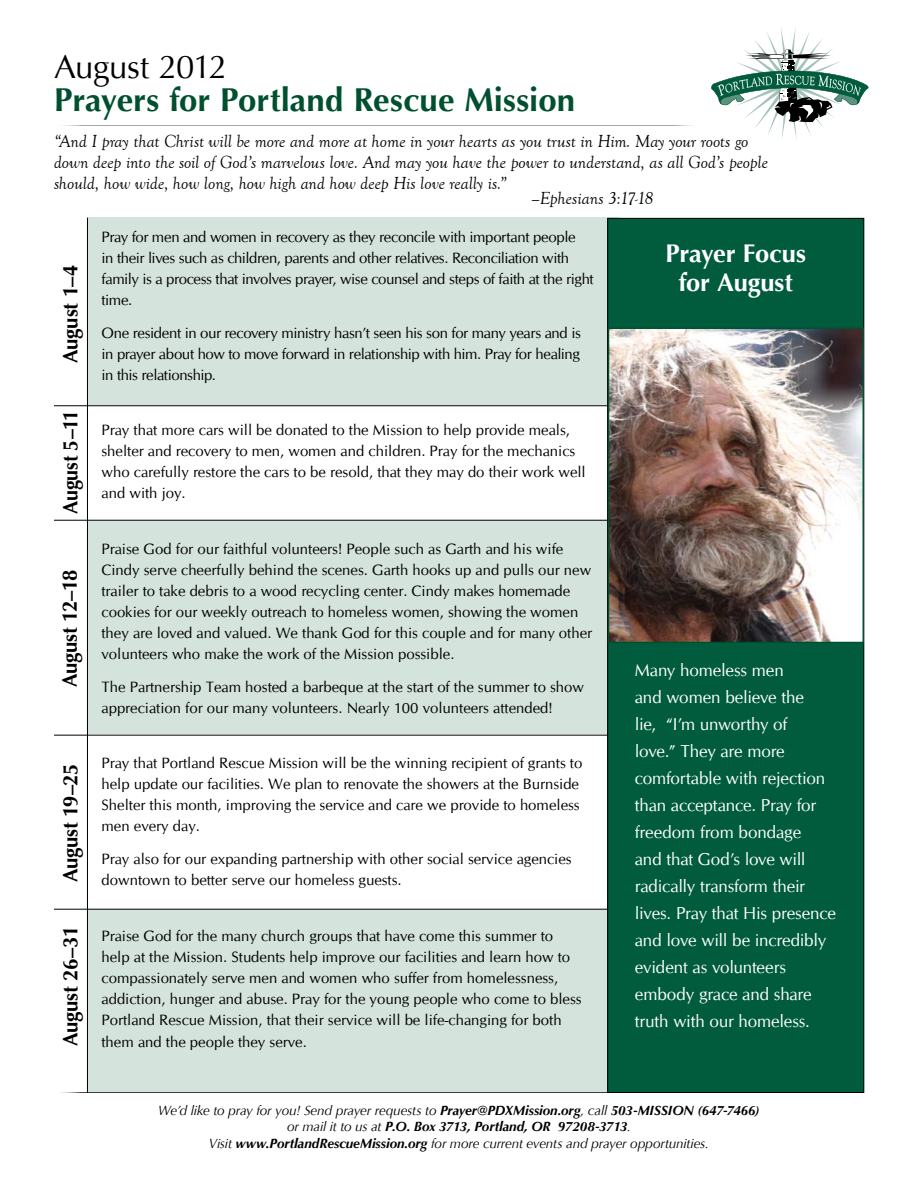
<style>
.page{position:relative;width:918px;height:1188px;background:#fff}
.page>*{position:absolute;margin:0;border:0;box-sizing:border-box;transform-origin:0 0}
.t1{font:700 33px "Optima";color:#00502f}
.t2{font:33px "Optima";letter-spacing:-.02em;color:#000}
.t3{font:700 25.5px/28.5px "Optima";letter-spacing:-.01em;color:#fff;text-align:center}
.t4{font:700 21px "Optima";letter-spacing:-.01em;color:#000}
.t5{font:700 21px "Optima";letter-spacing:-.01em;color:#000;scale:.94 1}
.t6{font:italic 18px/21px "Goudy Old Style T";color:#000}
.t7{font:17.25px/27px "CG Omega";letter-spacing:-.01em;color:#fff}
.t8{font:15px/21px "CG Omega";color:#000}
.t9{font:15px/21px "CG Omega";letter-spacing:-.025em;color:#000}
.t10{font:italic 13.5px/16.5px "Optima";letter-spacing:-.015em;color:#000;text-align:center}
.s1{font-weight:700}
</style>
<div class="page">
<div style="left:87px;top:909px;width:531px;height:184px;background:#d4e3dc"></div>
<div style="left:87px;top:521px;width:531px;height:213px;background:#d4e3dc"></div>
<div style="left:88px;top:218px;width:531px;height:187px;background:#d4e3dc"></div>
<svg style="left:711px;top:28px;width:157px;height:111px"></svg>
<hr style="left:54px;top:125px;width:648px;height:1px;background:#000">
<hr style="left:87px;top:218px;width:1px;height:875px;background:#000">
<hr style="left:54px;top:735px;width:562px;height:1px;background:#000">
<hr style="left:54px;top:520px;width:562px;height:1px;background:#000">
<hr style="left:54px;top:405px;width:562px;height:1px;background:#000">
<hr style="left:54px;top:1092px;width:810px;height:1px;background:#000">
<hr style="left:54px;top:909px;width:562px;height:1px;background:#000">
<div style="left:608px;top:218px;width:256px;height:875px;background:#005c3d"></div>
<img style="left:610px;top:330px;width:252px;height:311px">
<div style="left:608px;top:328px;width:256px;height:315px;border:1px solid #00502f"></div>
<h1 class="t2" style="left:54px;top:48px;width:175px">August 2012</h1>
<h1 class="t1" style="left:54px;top:81px;width:523px">Prayers for Portland Rescue Mission</h1>
<p class="t6" style="left:54px;top:131px;width:716px">“And I pray that Christ will be more and more at home in your hearts as you trust in Him. May your roots go down deep into the soil of God’s marvelous love. And may you have the power to understand, as all God’s people should, how wide, how long, how high and how deep His love really is.”</p>
<p class="t6" style="left:531px;top:188px;width:124px">–Ephesians 3:17-18</p>
<h3 class="t4" style="left:58px;top:363px;width:100px;rotate:-90deg">August 1–4</h3>
<h3 class="t5" style="left:58px;top:514px;width:112px;rotate:-90deg">August 5–11</h3>
<h3 class="t4" style="left:58px;top:687px;width:118px;rotate:-90deg">August 12–18</h3>
<h3 class="t4" style="left:58px;top:882px;width:120px;rotate:-90deg">August 19–25</h3>
<h3 class="t4" style="left:58px;top:1046px;width:122px;rotate:-90deg">August 26–31</h3>
<p class="t9" style="left:102px;top:227px;width:494px">Pray for men and women in recovery as they reconcile with important people<br>in their lives such as children, parents and other relatives. Reconciliation with family is a process that involves prayer, wise counsel and steps of faith at the right time.</p>
<p class="t8" style="left:102px;top:323px;width:481px;text-align:justify">One resident in our recovery ministry hasn’t seen his son for many years and is in prayer about how to move forward in relationship with him. Pray for healing in this relationship.</p>
<p class="t8" style="left:102px;top:420px;width:486px">Pray that more cars will be donated to the Mission to help provide meals, shelter and recovery to men, women and children. Pray for the mechanics who carefully restore the cars to be resold, that they may do their work well and with joy.</p>
<p class="t8" style="left:102px;top:539px;width:492px">Praise God for our faithful volunteers! People such as Garth and his wife Cindy serve cheerfully behind the scenes. Garth hooks up and pulls our new trailer to take debris to a wood recycling center. Cindy makes homemade cookies for our weekly outreach to homeless women, showing the women they are loved and valued. We thank God for this couple and for many other volunteers who make the work of the Mission possible.</p>
<p class="t8" style="left:102px;top:677px;width:484px">The Partnership Team hosted a barbeque at the start of the summer to show appreciation for our many volunteers. Nearly 100 volunteers attended!</p>
<p class="t8" style="left:102px;top:753px;width:482px">Pray that Portland Rescue Mission will be the winning recipient of grants to help update our facilities. We plan to renovate the showers at the Burnside Shelter this month, improving the service and care we provide to homeless men every day.</p>
<p class="t8" style="left:102px;top:849px;width:472px">Pray also for our expanding partnership with other social service agencies downtown to better serve our homeless guests.</p>
<p class="t8" style="left:102px;top:925px;width:482px">Praise God for the many church groups that have come this summer to help at the Mission. Students help improve our facilities and learn how to compassionately serve men and women who suffer from homelessness, addiction, hunger and abuse. Pray for the young people who come to bless Portland Rescue Mission, that their service will be life-changing for both them and the people they serve.</p>
<h2 class="t3" style="left:666px;top:240px;width:142px">Prayer Focus for August</h2>
<p class="t7" style="left:635px;top:657px;width:203px">Many homeless men<br>and women believe the<br>lie, “I’m unworthy of<br>love.” They are more comfortable with rejection than acceptance. Pray for freedom from bondage<br>and that God’s love will radically transform their lives. Pray that His presence and love will be incredibly evident as volunteers embody grace and share truth with our homeless.</p>
<p class="t10" style="left:158px;top:1102px;width:603px">We’d like to pray for you! Send prayer requests to <span class="s1">Prayer@PDXMission.org</span>, call <span class="s1">503-MISSION (647-7466) </span>or mail it to us at <span class="s1">P.O. Box 3713, Portland, OR 97208-3713</span>.<br>Visit <span class="s1">www.PortlandRescueMission.org</span> for more current events and prayer opportunities.</p>
</div>
